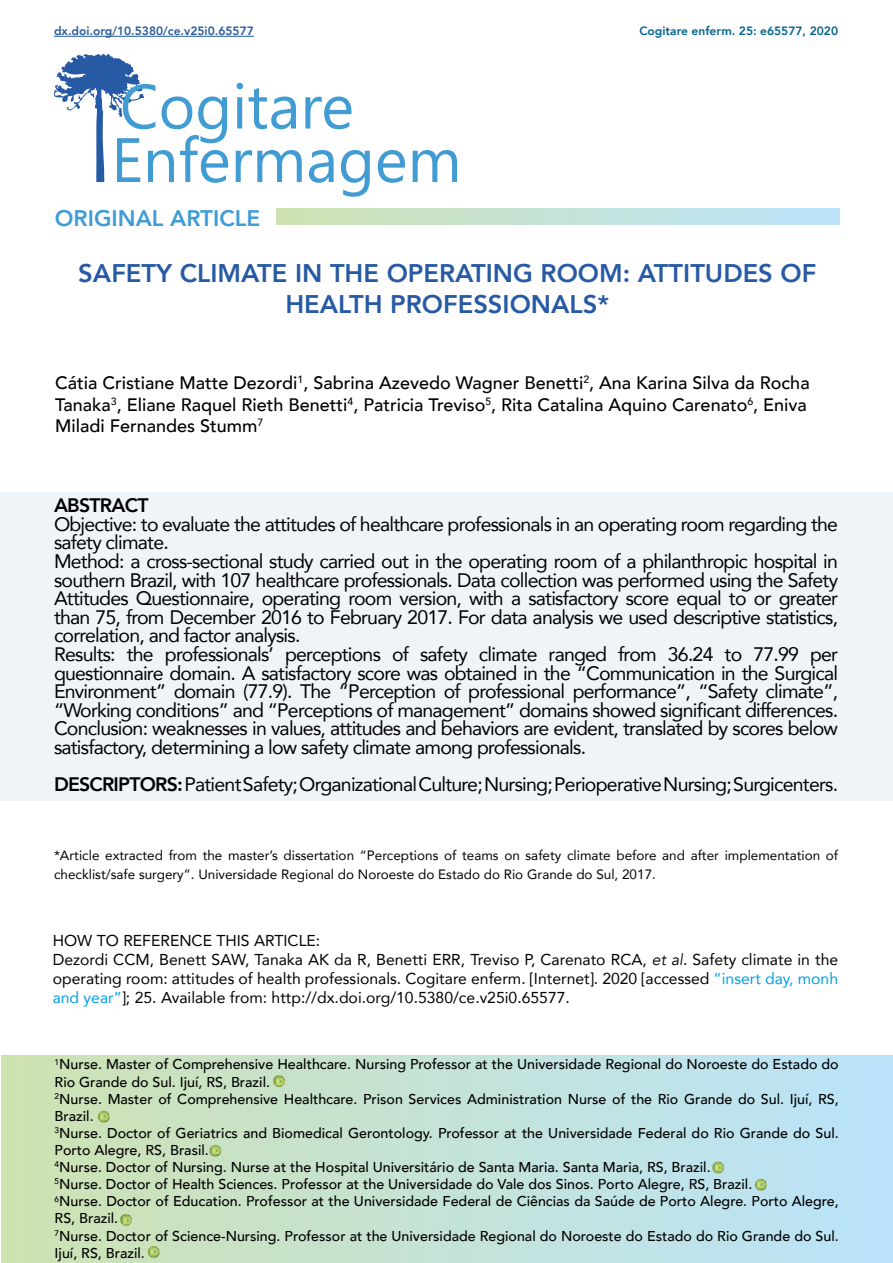
<style>
.page{position:relative;width:893px;height:1263px;background:#fff}
.page>*{position:absolute;margin:0;border:0;box-sizing:border-box;transform-origin:0 0}
.t1{font:800 25.5px/30.6px "Avenir";color:#275aa4;text-align:center}
.t2{font:800 22.5px "Avenir";color:#409cd4}
.t3{font:19.5px/18.6px "Avenir";letter-spacing:-.04em;color:#000}
.t4{font:800 19.5px "Avenir";letter-spacing:-.04em;color:#000}
.t5{font:500 18px/21.6px "Avenir";color:#000}
.t6{font:15.75px/18.9px "Avenir";color:#000}
.t7{font:500 14.25px/17.1px "Avenir";color:#000}
.t8{font:13.5px/18.8px "Avenir";color:#000}
.t9{font:800 12px "Avenir";color:#275b9b}
.t10{font:800 12px "Avenir";color:#00658f}
.s1{font-weight:800}
.s2{font-style:italic}
.s3{color:#009fe3}
</style>
<div class="page">
<svg style="left:236px;top:150px;width:66px;height:32px"></svg>
<svg style="left:309px;top:150px;width:25px;height:33px"></svg>
<svg style="left:341px;top:150px;width:29px;height:47px"></svg>
<svg style="left:378px;top:150px;width:27px;height:33px"></svg>
<svg style="left:413px;top:150px;width:44px;height:32px"></svg>
<svg style="left:54px;top:54px;width:174px;height:129px"></svg>
<svg style="left:237px;top:83px;width:6px;height:46px"></svg>
<svg style="left:249px;top:88px;width:47px;height:41px"></svg>
<svg style="left:305px;top:97px;width:46px;height:32px"></svg>
<div style="left:276px;top:208px;width:564px;height:17px;background:linear-gradient(to right,#cee2b2,#bae3fb)"></div>
<div style="left:0;top:493px;width:893px;height:308px;background:#eff4f9"></div>
<div style="left:1px;top:1055px;width:892px;height:208px;background:linear-gradient(to right,#cee2b1,#bae3fb)"></div>
<svg style="left:1px;top:1205px;width:892px;height:15px;background:#c4e2d6"></svg>
<svg style="left:273px;top:1075px;width:12px;height:12px"></svg>
<svg style="left:98px;top:1111px;width:12px;height:12px"></svg>
<svg style="left:755px;top:1179px;width:12px;height:12px"></svg>
<svg style="left:712px;top:1161px;width:12px;height:12px"></svg>
<svg style="left:209px;top:1145px;width:12px;height:12px"></svg>
<svg style="left:148px;top:1246px;width:12px;height:12px"></svg>
<hr style="left:54px;top:36px;width:200px;height:1px;background:#275b9b">
<svg style="left:120px;top:1214px;width:12px;height:12px"></svg>
<p class="t9" style="left:54px;top:22px;width:201px">dx.doi.org/10.5380/ce.v25i0.65577</p>
<p class="t10" style="left:639px;top:22px;width:200px">Cogitare enferm. 25: e65577, 2020</p>
<p class="t2" style="left:55px;top:200px;width:207px">ORIGINAL ARTICLE</p>
<h1 class="t1" style="left:78px;top:258px;width:740px">SAFETY CLIMATE IN THE OPERATING ROOM: ATTITUDES OF<br>HEALTH PROFESSIONALS*</h1>
<p class="t5" style="left:55px;top:371px;width:756px">Cátia Cristiane Matte Dezordi<sup>1</sup>, Sabrina Azevedo Wagner Benetti<sup>2</sup>, Ana Karina Silva da Rocha<br>Tanaka<sup>3</sup>, Eliane Raquel Rieth Benetti<sup>4</sup>, Patricia Treviso<sup>5</sup>, Rita Catalina Aquino Carenato<sup>6</sup>, Eniva<br>Miladi Fernandes Stumm<sup>7</sup></p>
<p class="t4" style="left:54px;top:490px;width:96px">ABSTRACT</p>
<p class="t3" style="left:54px;top:514px;width:786px">Objective: to evaluate the attitudes of healthcare professionals in an operating room regarding the safety climate.<br>Method: a cross-sectional study carried out in the operating room of a philanthropic hospital in southern Brazil, with 107 healthcare professionals. Data collection was performed using the Safety Attitudes Questionnaire, operating room version, with a satisfactory score equal to or greater than 75, from December 2016 to February 2017. For data analysis we used descriptive statistics, correlation, and factor analysis.<br>Results: the professionals’ perceptions of safety climate ranged from 36.24 to 77.99 per questionnaire domain. A satisfactory score was obtained in the “Communication in the Surgical Environment” domain (77.9). The “Perception of professional performance”, “Safety climate”, “Working conditions” and “Perceptions of management” domains showed significant differences.<br>Conclusion: weaknesses in values, attitudes and behaviors are evident, translated by scores below satisfactory, determining a low safety climate among professionals.</p>
<p class="t3" style="left:54px;top:775px;width:786px"><span class="s1">DESCRIPTORS:</span> Patient Safety; Organizational Culture; Nursing; Perioperative Nursing; Surgicenters.</p>
<p class="t8" style="left:54px;top:846px;width:786px">*Article extracted from the master’s dissertation “Perceptions of teams on safety climate before and after implementation of checklist/safe surgery”. Universidade Regional do Noroeste do Estado do Rio Grande do Sul, 2017.</p>
<p class="t6" style="left:53px;top:931px;width:787px">HOW TO REFERENCE THIS ARTICLE:<br>Dezordi CCM, Benett SAW, Tanaka AK da R, Benetti ERR, Treviso P, Carenato RCA, <span class="s2">et al</span>. Safety climate in the operating room: attitudes of health professionals. Cogitare enferm. [Internet]. 2020 [accessed <span class="s3">“insert day, monh and year”</span>]; 25. Available from: http://dx.doi.org/10.5380/ce.v25i0.65577.</p>
<p class="t7" style="left:55px;top:1055px;width:786px"><sup>1</sup>Nurse. Master of Comprehensive Healthcare. Nursing Professor at the Universidade Regional do Noroeste do Estado do Rio Grande do Sul. Ijuí, RS, Brazil.<br><sup>2</sup>Nurse. Master of Comprehensive Healthcare. Prison Services Administration Nurse of the Rio Grande do Sul. Ijuí, RS, Brazil.<br><sup>3</sup>Nurse. Doctor of Geriatrics and Biomedical Gerontology. Professor at the Universidade Federal do Rio Grande do Sul.<br>Porto Alegre, RS, Brasil.<br><sup>4</sup>Nurse. Doctor of Nursing. Nurse at the Hospital Universitário de Santa Maria. Santa Maria, RS, Brazil.<br><sup>5</sup>Nurse. Doctor of Health Sciences. Professor at the Universidade do Vale dos Sinos. Porto Alegre, RS, Brazil.<br><sup>6</sup>Nurse. Doctor of Education. Professor at the Universidade Federal de Ciências da Saúde de Porto Alegre. Porto Alegre, RS, Brazil.<br><sup>7</sup>Nurse. Doctor of Science-Nursing. Professor at the Universidade Regional do Noroeste do Estado do Rio Grande do Sul.<br>Ijuí, RS, Brazil.</p>
</div>
